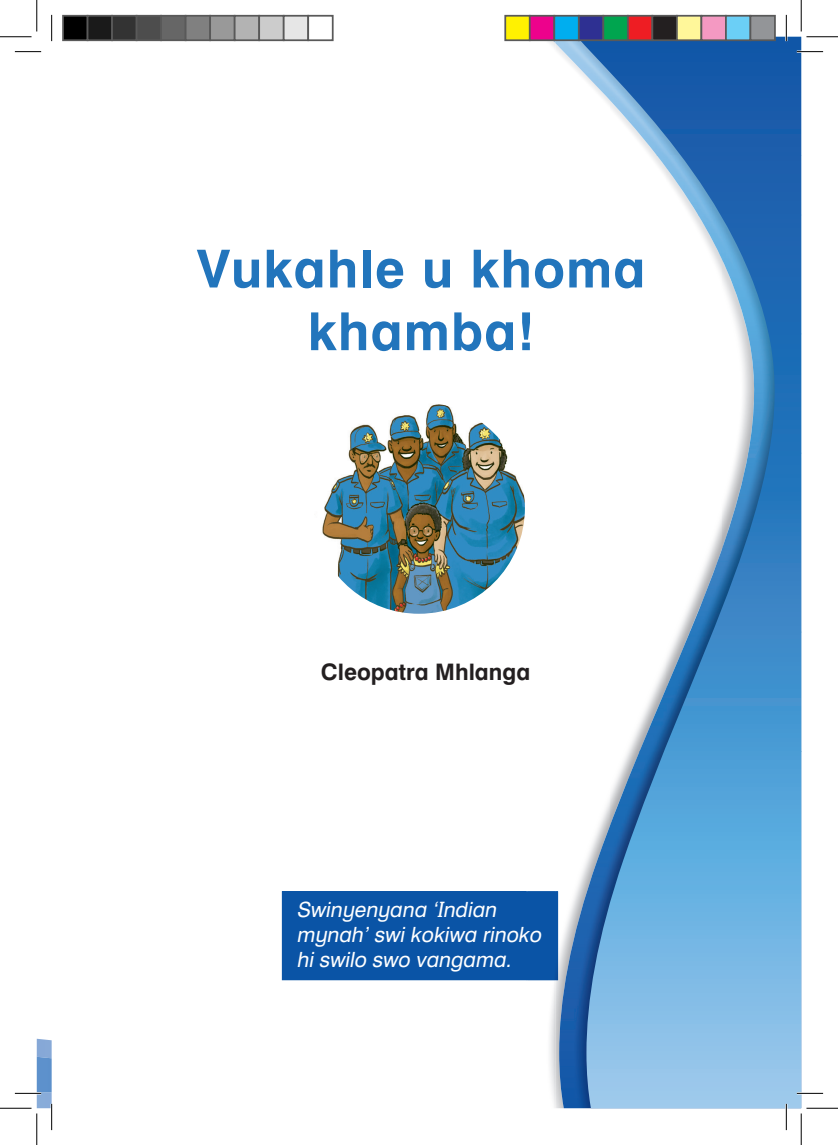
<style>
.page{position:relative;width:838px;height:1145px;background:#fff}
.page>*{position:absolute;margin:0;border:0;box-sizing:border-box;transform-origin:0 0}
.t1{font:700 52.5px/62.6px "Swis Forall";letter-spacing:.02em;color:#2275bc;text-align:center}
.t2{font:700 22.75px "Swis Forall";color:#231f20}
.t3{font:italic 21px/25.2px "Swis Forall";color:#fff}
</style>
<div class="page">
<div style="left:282px;top:891px;width:244px;height:89px;background:#0a54a6"></div>
<img style="left:526px;top:41px;width:28px;height:1059px">
<img style="left:526px;top:891px;width:1px;height:89px">
<div style="left:527px;top:891px;width:27px;height:89px;background:#0a54a6"></div>
<img style="left:554px;top:43px;width:5px;height:1065px">
<svg style="left:549px;top:41px;width:6px;height:2px"></svg>
<img style="left:559px;top:890px;width:18px;height:218px">
<img style="left:555px;top:41px;width:22px;height:115px">
<svg style="left:577px;top:37px;width:224px;height:1071px"></svg>
<img style="left:322px;top:404px;width:203px;height:210px">
<hr style="left:796px;top:51px;width:27px;height:2px;background:#fff">
<hr style="left:796px;top:1092px;width:27px;height:2px;background:#fff">
<hr style="left:785px;top:15px;width:2px;height:26px;background:#fff">
<hr style="left:785px;top:1104px;width:2px;height:26px;background:#fff">
<svg style="left:15px;top:51px;width:26px;height:1px"></svg>
<svg style="left:796px;top:51px;width:27px;height:1px"></svg>
<svg style="left:796px;top:1093px;width:27px;height:1px"></svg>
<svg style="left:51px;top:15px;width:1px;height:26px"></svg>
<svg style="left:15px;top:1039px;width:37px;height:91px"></svg>
<svg style="left:786px;top:15px;width:1px;height:26px"></svg>
<svg style="left:786px;top:1104px;width:1px;height:26px"></svg>
<hr style="left:0;top:1107px;width:32px;height:2px;background:#fff">
<hr style="left:36px;top:1113px;width:2px;height:32px;background:#fff">
<hr style="left:0;top:36px;width:32px;height:1px;background:#000">
<hr style="left:806px;top:36px;width:31px;height:1px;background:#000">
<hr style="left:0;top:1108px;width:32px;height:1px;background:#000">
<hr style="left:806px;top:1108px;width:31px;height:1px;background:#000">
<hr style="left:36px;top:0;width:1px;height:31px;background:#000">
<hr style="left:36px;top:1113px;width:1px;height:32px;background:#000">
<hr style="left:800px;top:0;width:1px;height:31px;background:#000">
<hr style="left:800px;top:1113px;width:1px;height:32px;background:#000">
<div style="left:63px;top:16px;width:25px;height:24px;background:#000"></div>
<div style="left:62px;top:15px;width:26px;height:26px;border:2px solid #595959"></div>
<div style="left:88px;top:16px;width:24px;height:24px;background:#1a1a1a"></div>
<div style="left:87px;top:15px;width:26px;height:26px;border:2px solid #595959"></div>
<div style="left:112px;top:16px;width:25px;height:24px;background:#333"></div>
<div style="left:111px;top:15px;width:26px;height:26px;border:2px solid #595959"></div>
<div style="left:137px;top:16px;width:24px;height:24px;background:#4d4d4d"></div>
<div style="left:136px;top:15px;width:26px;height:26px;border:2px solid #595959"></div>
<div style="left:161px;top:16px;width:25px;height:24px;background:#666"></div>
<div style="left:160px;top:15px;width:26px;height:26px;border:2px solid #595959"></div>
<div style="left:186px;top:16px;width:24px;height:24px;background:#808080"></div>
<div style="left:185px;top:15px;width:26px;height:26px;border:2px solid #595959"></div>
<div style="left:210px;top:16px;width:25px;height:24px;background:#999"></div>
<div style="left:209px;top:15px;width:26px;height:26px;border:2px solid #595959"></div>
<div style="left:235px;top:16px;width:24px;height:24px;background:#b3b3b3"></div>
<div style="left:234px;top:15px;width:26px;height:26px;border:2px solid #595959"></div>
<div style="left:259px;top:16px;width:25px;height:24px;background:#ccc"></div>
<div style="left:258px;top:15px;width:26px;height:26px;border:2px solid #595959"></div>
<div style="left:284px;top:16px;width:24px;height:24px;background:#e6e6e6"></div>
<div style="left:283px;top:15px;width:26px;height:26px;border:2px solid #595959"></div>
<div style="left:307px;top:15px;width:26px;height:26px;border:2px solid #595959"></div>
<div style="left:505px;top:16px;width:24px;height:24px;background:#fff101"></div>
<div style="left:504px;top:15px;width:26px;height:26px;border:2px solid #595959"></div>
<div style="left:529px;top:16px;width:25px;height:24px;background:#ed028c"></div>
<div style="left:529px;top:15px;width:26px;height:26px;border:2px solid #595959"></div>
<div style="left:554px;top:16px;width:24px;height:24px;background:#00aeef"></div>
<div style="left:553px;top:15px;width:26px;height:26px;border:2px solid #595959"></div>
<div style="left:578px;top:16px;width:25px;height:24px;background:#2e3092"></div>
<div style="left:578px;top:15px;width:26px;height:26px;border:2px solid #595959"></div>
<div style="left:603px;top:16px;width:24px;height:24px;background:#00a54f"></div>
<div style="left:602px;top:15px;width:26px;height:26px;border:2px solid #595959"></div>
<div style="left:627px;top:16px;width:25px;height:24px;background:#ee1d23"></div>
<div style="left:627px;top:15px;width:26px;height:26px;border:2px solid #595959"></div>
<div style="left:652px;top:16px;width:24px;height:24px;background:#231f20"></div>
<div style="left:651px;top:15px;width:26px;height:26px;border:2px solid #595959"></div>
<div style="left:676px;top:16px;width:25px;height:24px;background:#fff79a"></div>
<div style="left:676px;top:15px;width:26px;height:26px;border:2px solid #595959"></div>
<div style="left:701px;top:16px;width:24px;height:24px;background:#f499c2"></div>
<div style="left:700px;top:15px;width:26px;height:26px;border:2px solid #595959"></div>
<div style="left:725px;top:16px;width:25px;height:24px;background:#6bcff6"></div>
<div style="left:725px;top:15px;width:26px;height:26px;border:2px solid #595959"></div>
<div style="left:750px;top:16px;width:24px;height:24px;background:#939598"></div>
<div style="left:749px;top:15px;width:26px;height:26px;border:2px solid #595959"></div>
<h1 class="t1" style="left:197px;top:237px;width:450px">Vukahle u khoma khamba!</h1>
<p class="t2" style="left:321px;top:658px;width:211px">Cleopatra Mhlanga</p>
<p class="t3" style="left:296px;top:898px;width:251px">Swinyenyana ‘Indian mynah’swikokiwa rinoko hiswilo swo vangama.</p>
</div>
